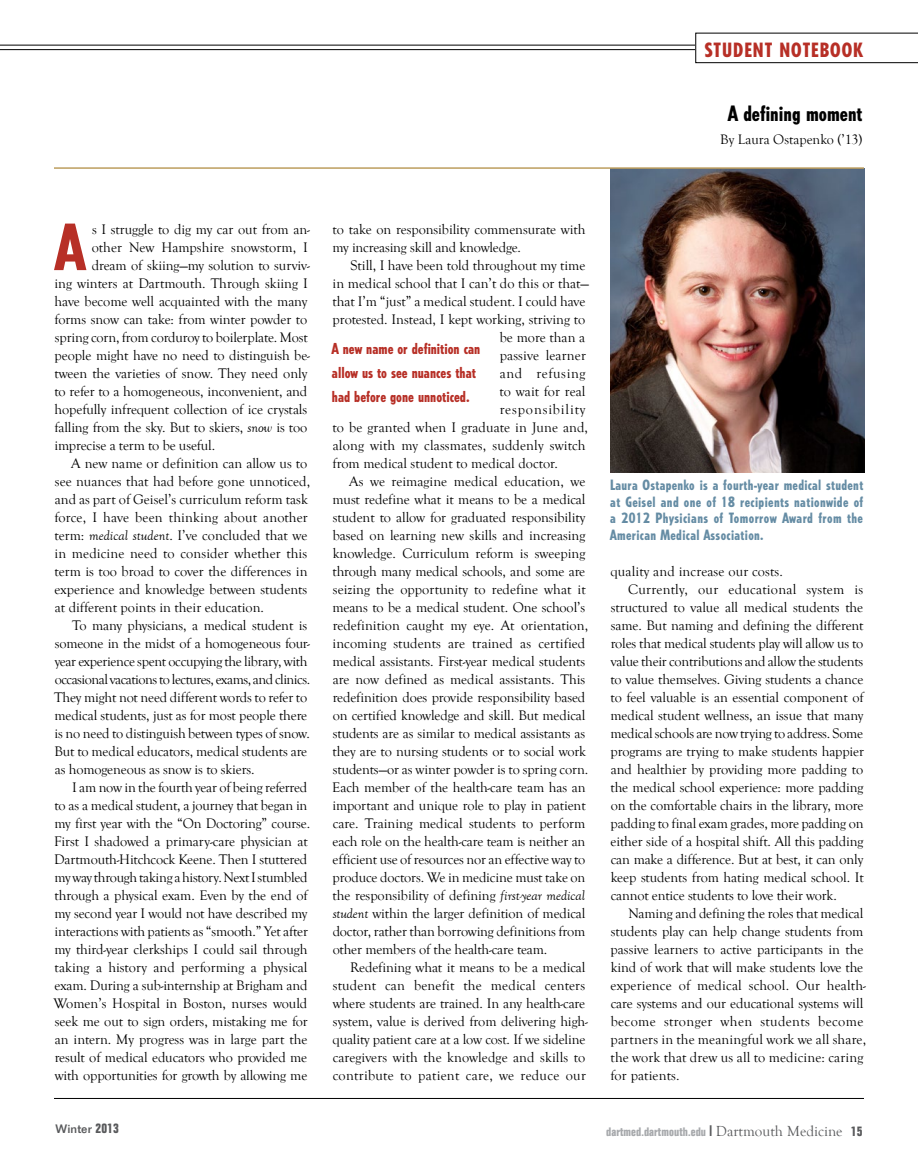
<style>
.page{position:relative;width:918px;height:1175px;background:#fff}
.page>*{position:absolute;margin:0;border:0;box-sizing:border-box;transform-origin:0 0}
.Text{font:800 condensed 63px "Tempo";color:#b72f26}
.Dept__Callout{font:800 condensed 21px "Tempo";color:#000}
.t1{font:800 condensed 19.5px "Tempo";letter-spacing:.05em;color:#b72f26}
.Squib_Head{font:800 condensed 15px/24px "Tempo";color:#b72f26}
.Text-2{font:14.25px/18px "Goudy Old Style T";letter-spacing:-.01em;color:#000}
.Text-3{font:14.25px "Goudy Old Style T";letter-spacing:.01em;color:#000}
.Text-4{font:14.25px "Goudy Old Style T";letter-spacing:.06em;color:#000}
.Text-5{font:14.25px "Goudy Old Style T";letter-spacing:.04em;color:#000}
.t2{font:800 condensed 14.1px/16.5px "Tempo";letter-spacing:.025em;color:#658ca4;text-align:justify}
.Text-6{font:14.1px "Goudy Old Style T";color:#000}
.t3{font:700 condensed 13.5px "Folio";color:#58595b}
.t4{font:700 condensed 12px "Folio";letter-spacing:.01em;color:#a7a9ac}
.t5{font:500 12px "Folio";letter-spacing:.01em;color:#58595b}
.s1{font-style:italic}
.s2{font-size:15px;color:#58595b}
.s3{font-family:"Goudy Old Style T";font-weight:400;font-stretch:normal;font-size:15px;color:#58595b}
.s4{font-size:13.5px;color:#58595b}
</style>
<div class="page">
<hr style="left:0;top:45px;width:918px;height:1px;background:#000">
<hr style="left:0;top:49px;width:918px;height:1px;background:#000">
<svg style="left:696px;top:33px;width:222px;height:30px"></svg>
<hr style="left:54px;top:1098px;width:810px;height:1px;background:#000">
<img style="left:610px;top:169px;width:254px;height:304px">
<hr style="left:54px;top:167px;width:810px;height:2px;background:#bd9e5e">
<p class="t1" style="left:705px;top:38px;width:159px">STUDENT NOTEBOOK</p>
<p class="Dept__Callout" style="left:728px;top:100px;width:136px">A defining moment</p>
<p class="Text-6" style="left:720px;top:132px;width:144px">By Laura Ostapenko (’13)</p>
<p class="Text" style="left:56px;top:207px;width:31px">A</p>
<p class="Text-2" style="left:92px;top:221px;width:219px">s I struggle to dig my car out from an-</p>
<p class="Text-2" style="left:92px;top:239px;width:218px">other New Hampshire snowstorm, I</p>
<p class="Text-2" style="left:92px;top:257px;width:220px">dream of skiing—my solution to surviv-</p>
<p class="Text-2" style="left:55px;top:275px;width:255px">ing winters at Dartmouth. Through skiing I</p>
<p class="Text-2" style="left:55px;top:293px;width:254px">have become well acquainted with the many</p>
<p class="Text-2" style="left:55px;top:311px;width:254px">forms snow can take: from winter powder to</p>
<p class="Text-2" style="left:55px;top:329px;width:254px">spring corn, from corduroy to boilerplate. Most</p>
<p class="Text-2" style="left:55px;top:347px;width:257px">people might have no need to distinguish be-</p>
<p class="Text-2" style="left:55px;top:365px;width:254px">tween the varieties of snow. They need only</p>
<p class="Text-2" style="left:55px;top:383px;width:254px">to refer to a homogeneous, inconvenient, and</p>
<p class="Text-2" style="left:55px;top:401px;width:254px">hopefully infrequent collection of ice crystals</p>
<p class="Text-2" style="left:55px;top:419px;width:254px">falling from the sky. But to skiers, <span class="s1">snow</span> is too</p>
<p class="Text-2" style="left:55px;top:437px;width:162px">imprecise a term to be useful.</p>
<p class="Text-2" style="left:55px;top:455px;width:257px;text-indent:17px">A new name or definition can allow us to see nuances that had before gone unnoticed, and as part of Geisel’s curriculum reform task force, I have been thinking about another term: <span class="s1">medical student</span>. I’ve concluded that we in medicine need to consider whether this term is too broad to cover the differences in experience and knowledge between students at different points in their education.</p>
<p class="Text-2" style="left:54px;top:617px;width:258px;text-indent:18px">To many physicians, a medical student is someone in the midst of a homogeneous four&shy;year experience spent occupying the library, with occasional vacations to lectures, exams, and clinics.<br>They might not need different words to refer to medical students, just as for most people there is no need to distinguish between types of snow.<br>But to medical educators, medical students are as homogeneous as snow is to skiers.</p>
<p class="Text-2" style="left:54px;top:779px;width:258px;text-indent:19px">I am now in the fourth year of being referred to as a medical student, a journey that began in my first year with the “On Doctoring” course.<br>First I shadowed a primary-care physician at Dartmouth-Hitchcock Keene. Then I stuttered my way through taking a history. Next I stumbled through a physical exam. Even by the end of my second year I would not have described my interactions with patients as “smooth.” Yet after my third-year clerkships I could sail through taking a history and performing a physical exam. During a sub-internship at Brigham and Women’s Hospital in Boston, nurses would seek me out to sign orders, mistaking me for an intern. My progress was in large part the result of medical educators who provided me with opportunities for growth by allowing me</p>
<p class="Text-2" style="left:332px;top:221px;width:255px">to take on responsibility commensurate with my increasing skill and knowledge.</p>
<p class="Text-2" style="left:351px;top:257px;width:236px">Still, I have been told throughout my time</p>
<p class="Text-2" style="left:333px;top:275px;width:258px">in medical school that I can’t do this or that—</p>
<p class="Text-2" style="left:333px;top:293px;width:254px">that I’m “just” a medical student. I could have</p>
<p class="Text-2" style="left:333px;top:311px;width:254px">protested. Instead, I kept working, striving to</p>
<p class="Text-2" style="left:500px;top:329px;width:87px">be more than a</p>
<p class="Text-3" style="left:500px;top:348px;width:88px">passive learner</p>
<p class="Text-5" style="left:500px;top:366px;width:87px">and refusing</p>
<p class="Text-2" style="left:500px;top:383px;width:87px">to wait for real</p>
<p class="Text-4" style="left:500px;top:402px;width:87px">responsibility</p>
<p class="Text-2" style="left:333px;top:419px;width:257px">to be granted when I graduate in June and,</p>
<p class="Text-3" style="left:333px;top:438px;width:254px">along with my classmates, suddenly switch</p>
<p class="Text-2" style="left:333px;top:455px;width:227px">from medical student to medical doctor.</p>
<p class="Text-2" style="left:332px;top:473px;width:257px;text-indent:17px">As we reimagine medical education, we must redefine what it means to be a medical student to allow for graduated responsibility based on learning new skills and increasing knowledge. Curriculum reform is sweeping through many medical schools, and some are seizing the opportunity to redefine what it means to be a medical student. One school’s redefinition caught my eye. At orientation, incoming students are trained as certified medical assistants. First-year medical students are now defined as medical assistants. This redefinition does provide responsibility based on certified knowledge and skill. But medical students are as similar to medical assistants as they are to nursing students or to social work students—or as winter powder is to spring corn.<br>Each member of the health-care team has an important and unique role to play in patient care. Training medical students to perform each role on the health-care team is neither an efficient use of resources nor an effective way to produce doctors. We in medicine must take on the responsibility of defining <span class="s1">first-year medical student</span> within the larger definition of medical doctor, rather than borrowing definitions from other members of the health-care team.</p>
<p class="Text-2" style="left:333px;top:959px;width:257px;text-indent:18px">Redefining what it means to be a medical student can benefit the medical centers where students are trained. In any health-care system, value is derived from delivering high&shy;quality patient care at a low cost. If we sideline caregivers with the knowledge and skills to contribute to patient care, we reduce our</p>
<p class="Squib_Head" style="left:332px;top:336px;width:150px">A new name or definition can allow us to see nuances that had before gone unnoticed.</p>
<p class="t2" style="left:610px;top:477px;width:254px">Laura Ostapenko is a fourth-year medical student at Geisel and one of 18 recipients nationwide of a 2012 Physicians of Tomorrow Award from the American Medical Association.</p>
<p class="Text-3" style="left:611px;top:564px;width:174px">quality and increase our costs.</p>
<p class="Text-2" style="left:610px;top:581px;width:255px;text-align:justify;text-indent:18px">Currently, our educational system is structured to value all medical students the same. But naming and defining the different roles that medical students play will allow us to value their contributions and allow the students to value themselves. Giving students a chance to feel valuable is an essential component of medical student wellness, an issue that many medical schools are now trying to address. Some programs are trying to make students happier and healthier by providing more padding to the medical school experience: more padding on the comfortable chairs in the library, more padding to final exam grades, more padding on either side of a hospital shift. All this padding can make a difference. But at best, it can only keep students from hating medical school. It cannot entice students to love their work.</p>
<p class="Text-2" style="left:611px;top:905px;width:257px;text-indent:18px">Naming and defining the roles that medical students play can help change students from passive learners to active participants in the kind of work that will make students love the experience of medical school. Our health&shy;care systems and our educational systems will become stronger when students become partners in the meaningful work we all share, the work that drew us all to medicine: caring for patients.</p>
<p class="t3" style="left:96px;top:1120px;width:25px">2013</p>
<p class="t5" style="left:56px;top:1121px;width:38px">Winter</p>
<p class="t4" style="left:606px;top:1125px;width:258px">dartmed.dartmouth.edu <span class="s2">|</span> <span class="s3">Dartmouth Medicine</span> <span class="s4">15</span></p>
</div>
